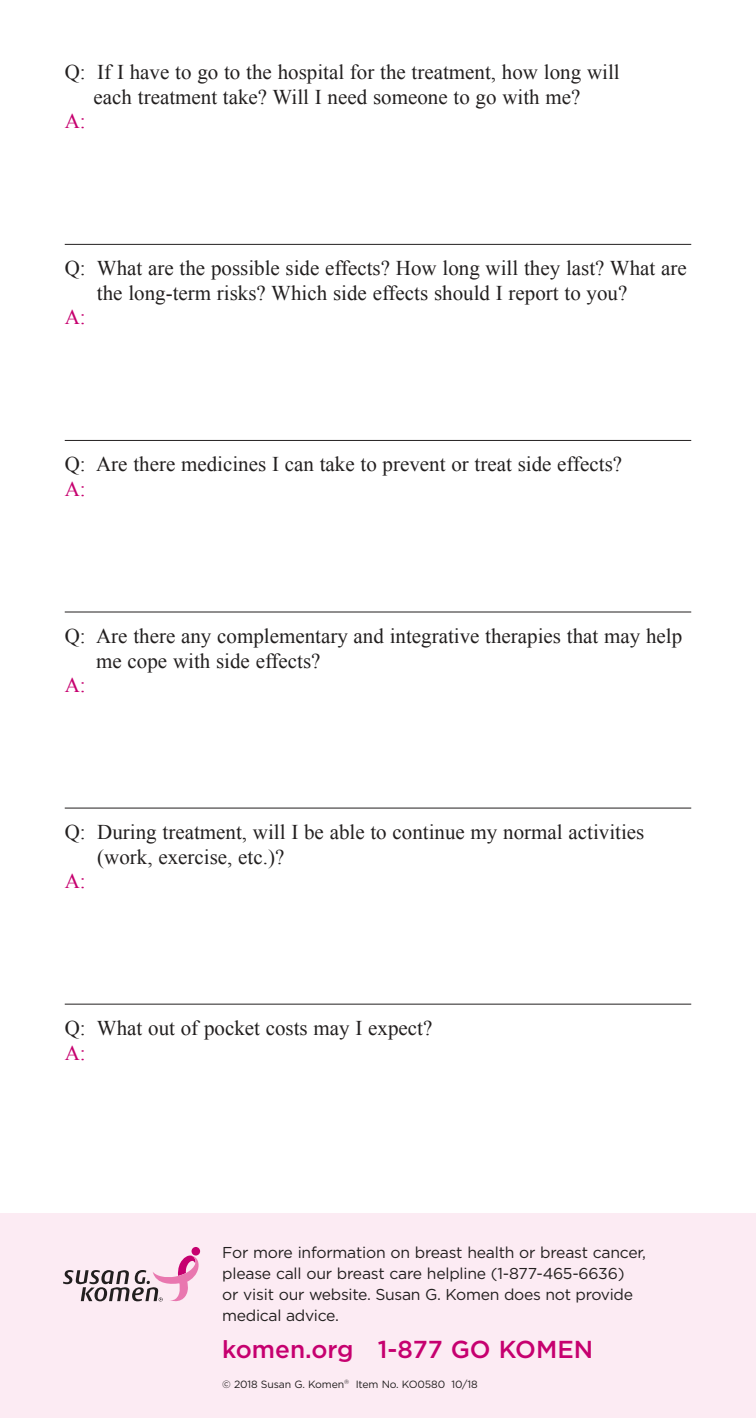
<style>
.page{position:relative;width:756px;height:1418px;background:#fff}
.page>*{position:absolute;margin:0;border:0;box-sizing:border-box;transform-origin:0 0}
.t1{font:500 24.5px "Gotham";color:#c6006f}
.t2{font:21px/24.5px "Times New Roman";color:#221f1f}
.t3{font:21px "Times New Roman";color:#c6006f}
.t4{font:15.75px/21px "Gotham";letter-spacing:-.015em;color:#221f1f}
.t5{font:10.5px "Gotham";letter-spacing:-.015em;color:#221f1f}
</style>
<div class="page">
<div style="left:0;top:1213px;width:756px;height:205px;background:#fcebf3"></div>
<svg style="left:63px;top:1247px;width:137px;height:55px"></svg>
<hr style="left:65px;top:244px;width:626px;height:1px;background:#221f1f">
<hr style="left:65px;top:440px;width:626px;height:1px;background:#221f1f">
<hr style="left:65px;top:611px;width:626px;height:1px;background:#221f1f">
<hr style="left:65px;top:807px;width:626px;height:1px;background:#221f1f">
<hr style="left:65px;top:1003px;width:626px;height:1px;background:#221f1f">
<p class="t2" style="left:65px;top:62px;width:556px;text-align:center">Q: If I have to go to the hospital for the treatment, how long will each treatment take? Will I need someone to go with me?</p>
<p class="t3" style="left:65px;top:114px;width:22px">A:</p>
<p class="t2" style="left:97px;top:258px;width:591px;text-indent:-32px">Q: What are the possible side effects? How long will they last? What are the long-term risks? Which side effects should I report to you?</p>
<p class="t3" style="left:65px;top:310px;width:22px">A:</p>
<p class="t2" style="left:65px;top:454px;width:559px">Q: Are there medicines I can take to prevent or treat side effects?</p>
<p class="t3" style="left:65px;top:481px;width:22px">A:</p>
<p class="t2" style="left:96px;top:626px;width:588px;text-indent:-31px">Q: Are there any complementary and integrative therapies that may help me cope with side effects?</p>
<p class="t3" style="left:65px;top:677px;width:22px">A:</p>
<p class="t2" style="left:97px;top:822px;width:549px;text-indent:-33px">Q: During treatment, will I be able to continue my normal activities (work, exercise, etc.)?</p>
<p class="t3" style="left:65px;top:873px;width:22px">A:</p>
<p class="t2" style="left:65px;top:1018px;width:369px">Q: What out of pocket costs may I expect?</p>
<p class="t3" style="left:65px;top:1045px;width:22px">A:</p>
<p class="t4" style="left:222px;top:1242px;width:425px">For more information on breast health or breast cancer, please call our breast care helpline (1-877-465-6636)<br>or visit our website. Susan G. Komen does not provide medical advice.</p>
<p class="t1" style="left:222px;top:1340px;width:372px">komen.org 1-877 GO KOMEN</p>
<p class="t5" style="left:222px;top:1379px;width:257px">© 2018 Susan G. Komen<sup>®</sup> Item No. KO0580 10/18</p>
</div>
